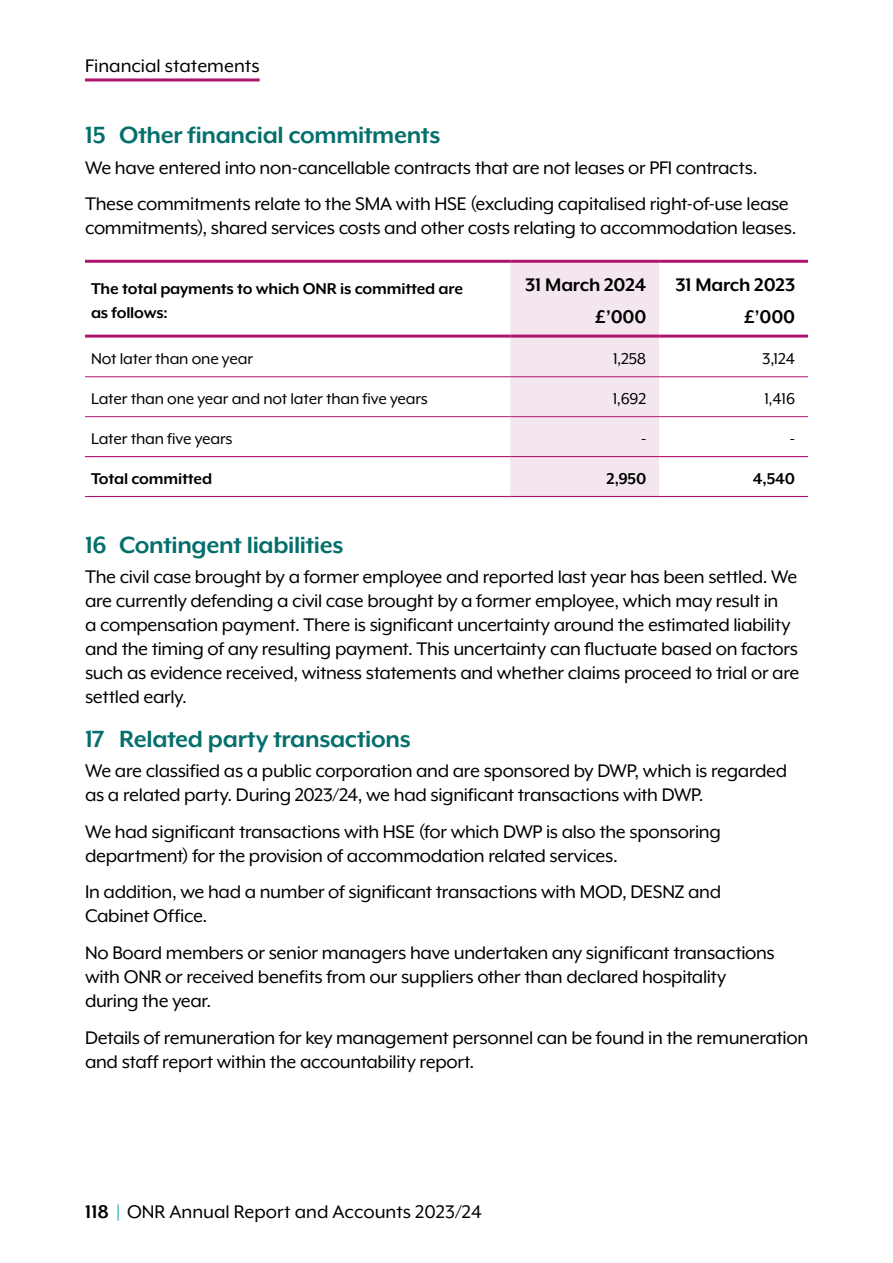
<style>
.page{position:relative;width:893px;height:1263px;background:#fff}
.page>*{position:absolute;margin:0;border:0;box-sizing:border-box;transform-origin:0 0}
.Subheading_level_3___nested_numbers__L1{font:700 27px "Mr Eaves XL Mod OT";letter-spacing:-.015em;color:#046f6b}
.Body{font:21px/24px "Mr Eaves XL Mod OT";letter-spacing:-.015em;color:#000}
.Table_body_heading_RR{font:700 21px "Mr Eaves XL Mod OT";letter-spacing:-.01em;color:#000}
.Table_body_text_RL{font:18px "Mr Eaves XL Mod OT";letter-spacing:-.01em;color:#000}
.Table_body_heading_RL{font:700 18px/24px "Mr Eaves XL Mod OT";letter-spacing:-.01em;color:#000}
.Table_body_text_RR{font:18px "Mr Eaves XL Mod OT";letter-spacing:-.01em;color:#000}
.Table_body_text_RL-2{font:700 18px "Mr Eaves XL Mod OT";letter-spacing:-.01em;color:#000}
.Table_body_text_RR-2{font:700 18px "Mr Eaves XL Mod OT";letter-spacing:-.01em;color:#000}
.s1{font-weight:700}
</style>
<div class="page">
<div style="left:510px;top:263px;width:149px;height:233px;background:#f4e6ef"></div>
<hr style="left:85px;top:260px;width:425px;height:3px;background:#ae136e">
<hr style="left:510px;top:260px;width:149px;height:3px;background:#ae136e">
<hr style="left:659px;top:260px;width:149px;height:3px;background:#ae136e">
<hr style="left:85px;top:335px;width:425px;height:3px;background:#ae136e">
<hr style="left:510px;top:335px;width:149px;height:3px;background:#ae136e">
<hr style="left:659px;top:335px;width:149px;height:3px;background:#ae136e">
<hr style="left:85px;top:456px;width:425px;height:1px;background:#ae136e">
<hr style="left:510px;top:456px;width:149px;height:1px;background:#ae136e">
<hr style="left:659px;top:456px;width:149px;height:1px;background:#ae136e">
<hr style="left:85px;top:496px;width:425px;height:1px;background:#ae136e">
<hr style="left:510px;top:496px;width:149px;height:1px;background:#ae136e">
<hr style="left:659px;top:496px;width:149px;height:1px;background:#ae136e">
<hr style="left:85px;top:376px;width:425px;height:1px;background:#ae136e">
<hr style="left:510px;top:376px;width:149px;height:1px;background:#ae136e">
<hr style="left:659px;top:376px;width:149px;height:1px;background:#ae136e">
<hr style="left:85px;top:416px;width:425px;height:1px;background:#ae136e">
<hr style="left:510px;top:416px;width:149px;height:1px;background:#ae136e">
<hr style="left:659px;top:416px;width:149px;height:1px;background:#ae136e">
<svg style="left:117px;top:1204px;width:2px;height:17px"></svg>
<hr style="left:85px;top:78px;width:175px;height:3px;background:#ae136e">
<p class="Body" style="left:85px;top:54px;width:176px">Financial statements</p>
<h2 class="Subheading_level_3___nested_numbers__L1" style="left:85px;top:120px;width:357px">15 Other financial commitments</h2>
<p class="Body" style="left:85px;top:155px;width:674px">We have entered into non-cancellable contracts that are not leases or PFI contracts.</p>
<p class="Body" style="left:85px;top:192px;width:713px">These commitments relate to the SMA with HSE (excluding capitalised right-of-use lease commitments), shared services costs and other costs relating to accommodation leases.</p>
<p class="Table_body_heading_RL" style="left:91px;top:276px;width:374px">The total payments to which ONR is committed are as follows:</p>
<p class="Table_body_heading_RR" style="left:525px;top:273px;width:123px">31 March 2024</p>
<p class="Table_body_heading_RR" style="left:595px;top:305px;width:53px">£’000</p>
<p class="Table_body_heading_RR" style="left:675px;top:273px;width:121px">31 March 2023</p>
<p class="Table_body_heading_RR" style="left:744px;top:305px;width:53px">£’000</p>
<p class="Table_body_text_RL" style="left:91px;top:349px;width:164px">Not later than one year</p>
<p class="Table_body_text_RR" style="left:613px;top:349px;width:35px">1,258</p>
<p class="Table_body_text_RR" style="left:762px;top:349px;width:35px">3,124</p>
<p class="Table_body_text_RL" style="left:91px;top:389px;width:338px">Later than one year and not later than five years</p>
<p class="Table_body_text_RR" style="left:613px;top:389px;width:35px">1,692</p>
<p class="Table_body_text_RR" style="left:765px;top:389px;width:32px">1,416</p>
<p class="Table_body_text_RL" style="left:91px;top:429px;width:143px">Later than five years</p>
<p class="Table_body_text_RR" style="left:641px;top:429px;width:7px">-</p>
<p class="Table_body_text_RR" style="left:790px;top:429px;width:7px">-</p>
<p class="Table_body_text_RL-2" style="left:91px;top:468px;width:123px">Total committed</p>
<p class="Table_body_text_RR-2" style="left:607px;top:468px;width:41px">2,950</p>
<p class="Table_body_text_RR-2" style="left:753px;top:468px;width:44px">4,540</p>
<h2 class="Subheading_level_3___nested_numbers__L1" style="left:85px;top:530px;width:260px">16 Contingent liabilities</h2>
<p class="Body" style="left:85px;top:565px;width:716px">The civil case brought by a former employee and reported last year has been settled. We are currently defending a civil case brought by a former employee, which may result in<br>a compensation payment. There is significant uncertainty around the estimated liability and the timing of any resulting payment. This uncertainty can fluctuate based on factors such as evidence received, witness statements and whether claims proceed to trial or are settled early.</p>
<h2 class="Subheading_level_3___nested_numbers__L1" style="left:85px;top:723px;width:327px">17 Related party transactions</h2>
<p class="Body" style="left:85px;top:758px;width:704px">We are classified as a public corporation and are sponsored by DWP, which is regarded as a related party. During 2023/24, we had significant transactions with DWP.</p>
<p class="Body" style="left:85px;top:819px;width:637px">We had significant transactions with HSE (for which DWP is also the sponsoring department) for the provision of accommodation related services.</p>
<p class="Body" style="left:85px;top:880px;width:638px">In addition, we had a number of significant transactions with MOD, DESNZ and<br>Cabinet Office.</p>
<p class="Body" style="left:85px;top:941px;width:691px">No Board members or senior managers have undertaken any significant transactions with ONR or received benefits from our suppliers other than declared hospitality during the year.</p>
<p class="Body" style="left:85px;top:1025px;width:725px">Details of remuneration for key management personnel can be found in the remuneration and staff report within the accountability report.</p>
<p class="Body" style="left:85px;top:1200px;width:398px"><span class="s1">118</span> ONR Annual Report and Accounts 2023/24</p>
</div>
